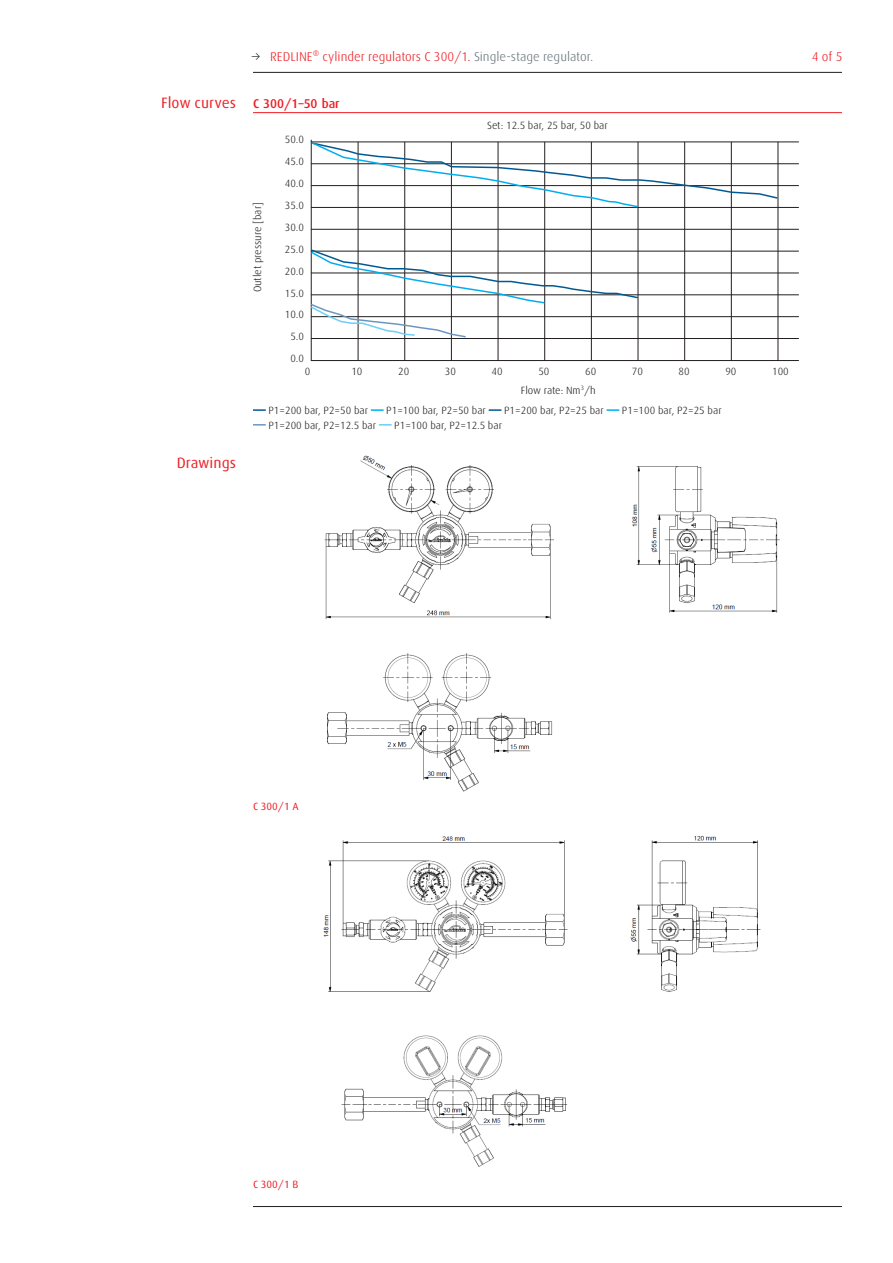
<style>
.page{position:relative;width:893px;height:1263px;background:#fff}
.page>*{position:absolute;margin:0;border:0;box-sizing:border-box;transform-origin:0 0}
._002_sub_right_red{font:15px "Linde Dax Global";letter-spacing:-.005em;color:#ee1d23}
._006_Pagination_Red{font:300 12.75px "Linde Dax Global";color:#ee1d23}
._004_Graphics_red{font:500 12.75px "Linde Dax Global";color:#ee1d23}
.Diagram_Left_Aligned{font:300 10.5px "Linde Dax Global";color:#231f20}
.Diagram_Centered_7_9{font:300 10.5px "Linde Dax Global";color:#231f20}
.Diagram_Right_Aligne{font:300 10.5px "Linde Dax Global";color:#231f20}
._005_Caption_Red{font:10.5px "Linde Dax Global";color:#ee1d23}
.s1{color:#231f20}
.s2{color:#687379}
</style>
<div class="page">
<hr style="left:253px;top:72px;width:589px;height:1px;background:#231f20">
<hr style="left:253px;top:1206px;width:589px;height:1px;background:#231f20">
<hr style="left:358px;top:142px;width:1px;height:219px;background:#231f20">
<hr style="left:404px;top:142px;width:1px;height:219px;background:#231f20">
<hr style="left:451px;top:142px;width:1px;height:219px;background:#231f20">
<hr style="left:498px;top:142px;width:1px;height:219px;background:#231f20">
<hr style="left:544px;top:142px;width:1px;height:219px;background:#231f20">
<hr style="left:591px;top:142px;width:1px;height:219px;background:#231f20">
<hr style="left:684px;top:142px;width:1px;height:219px;background:#231f20">
<hr style="left:638px;top:142px;width:1px;height:219px;background:#231f20">
<hr style="left:731px;top:142px;width:1px;height:219px;background:#231f20">
<hr style="left:778px;top:142px;width:1px;height:219px;background:#231f20">
<hr style="left:311px;top:360px;width:488px;height:1px;background:#231f20">
<hr style="left:311px;top:142px;width:488px;height:1px;background:#231f20">
<hr style="left:311px;top:163px;width:488px;height:1px;background:#231f20">
<hr style="left:311px;top:185px;width:488px;height:1px;background:#231f20">
<hr style="left:311px;top:207px;width:488px;height:1px;background:#231f20">
<hr style="left:311px;top:229px;width:488px;height:1px;background:#231f20">
<hr style="left:311px;top:251px;width:488px;height:1px;background:#231f20">
<hr style="left:311px;top:273px;width:488px;height:1px;background:#231f20">
<hr style="left:311px;top:295px;width:488px;height:1px;background:#231f20">
<hr style="left:311px;top:316px;width:488px;height:1px;background:#231f20">
<hr style="left:311px;top:338px;width:488px;height:1px;background:#231f20">
<hr style="left:253px;top:112px;width:589px;height:1px;background:#ee1d23">
<svg style="left:253px;top:409px;width:13px;height:2px"></svg>
<svg style="left:371px;top:409px;width:13px;height:2px"></svg>
<svg style="left:489px;top:409px;width:12px;height:2px"></svg>
<svg style="left:607px;top:409px;width:12px;height:2px"></svg>
<svg style="left:253px;top:424px;width:13px;height:2px"></svg>
<svg style="left:379px;top:424px;width:13px;height:2px"></svg>
<img style="left:324px;top:455px;width:456px;height:337px">
<img style="left:323px;top:835px;width:438px;height:332px">
<hr style="left:311px;top:140px;width:1px;height:221px;background:#231f20">
<svg style="left:310px;top:141px;width:469px;height:67px"></svg>
<svg style="left:310px;top:248px;width:330px;height:90px"></svg>
<p class="_002_sub_right_red" style="left:161px;top:94px;width:76px">Flow curves</p>
<p class="_002_sub_right_red" style="left:177px;top:454px;width:61px">Drawings</p>
<p class="_006_Pagination_Red" style="left:251px;top:49px;width:344px"><span class="s1">→</span> REDLINE® cylinder regulators C 300/1. <span class="s2">Single-stage regulator.</span></p>
<p class="_006_Pagination_Red" style="left:812px;top:49px;width:32px">4 of 5</p>
<p class="_004_Graphics_red" style="left:253px;top:96px;width:88px">C 300/1–50 bar</p>
<p class="Diagram_Centered_7_9" style="left:251px;top:292px;width:91px;rotate:-90deg">Outlet pressure [bar]</p>
<p class="Diagram_Right_Aligne" style="left:285px;top:133px;width:21px">50.0</p>
<p class="Diagram_Right_Aligne" style="left:285px;top:155px;width:21px">45.0</p>
<p class="Diagram_Right_Aligne" style="left:285px;top:177px;width:21px">40.0</p>
<p class="Diagram_Right_Aligne" style="left:285px;top:199px;width:21px">35.0</p>
<p class="Diagram_Right_Aligne" style="left:285px;top:221px;width:21px">30.0</p>
<p class="Diagram_Right_Aligne" style="left:285px;top:243px;width:21px">25.0</p>
<p class="Diagram_Right_Aligne" style="left:285px;top:265px;width:21px">20.0</p>
<p class="Diagram_Right_Aligne" style="left:285px;top:287px;width:21px">15.0</p>
<p class="Diagram_Right_Aligne" style="left:285px;top:309px;width:21px">10.0</p>
<p class="Diagram_Right_Aligne" style="left:290px;top:331px;width:15px">5.0</p>
<p class="Diagram_Right_Aligne" style="left:290px;top:353px;width:15px">0.0</p>
<p class="Diagram_Centered_7_9" style="left:487px;top:119px;width:122px">Set: 12.5 bar, 25 bar, 50 bar</p>
<p class="Diagram_Centered_7_9" style="left:305px;top:365px;width:7px">0</p>
<p class="Diagram_Centered_7_9" style="left:351px;top:365px;width:13px">10</p>
<p class="Diagram_Centered_7_9" style="left:398px;top:365px;width:13px">20</p>
<p class="Diagram_Centered_7_9" style="left:445px;top:365px;width:13px">30</p>
<p class="Diagram_Centered_7_9" style="left:492px;top:365px;width:13px">40</p>
<p class="Diagram_Centered_7_9" style="left:538px;top:365px;width:13px">50</p>
<p class="Diagram_Centered_7_9" style="left:585px;top:365px;width:13px">60</p>
<p class="Diagram_Centered_7_9" style="left:632px;top:365px;width:13px">70</p>
<p class="Diagram_Centered_7_9" style="left:679px;top:365px;width:13px">80</p>
<p class="Diagram_Centered_7_9" style="left:725px;top:365px;width:13px">90</p>
<p class="Diagram_Centered_7_9" style="left:772px;top:365px;width:18px">100</p>
<p class="Diagram_Centered_7_9" style="left:521px;top:384px;width:76px">Flow rate: Nm<sup>3</sup>/h</p>
<p class="Diagram_Left_Aligned" style="left:268px;top:404px;width:101px">P1=200 bar, P2=50 bar</p>
<p class="Diagram_Left_Aligned" style="left:386px;top:404px;width:101px">P1=100 bar, P2=50 bar</p>
<p class="Diagram_Left_Aligned" style="left:504px;top:404px;width:101px">P1=200 bar, P2=25 bar</p>
<p class="Diagram_Left_Aligned" style="left:622px;top:404px;width:101px">P1=100 bar, P2=25 bar</p>
<p class="Diagram_Left_Aligned" style="left:268px;top:419px;width:109px">P1=200 bar, P2=12.5 bar</p>
<p class="Diagram_Left_Aligned" style="left:394px;top:419px;width:109px">P1=100 bar, P2=12.5 bar</p>
<p class="_005_Caption_Red" style="left:253px;top:800px;width:47px">C 300/1 A</p>
<p class="_005_Caption_Red" style="left:253px;top:1178px;width:47px">C 300/1 B</p>
</div>
